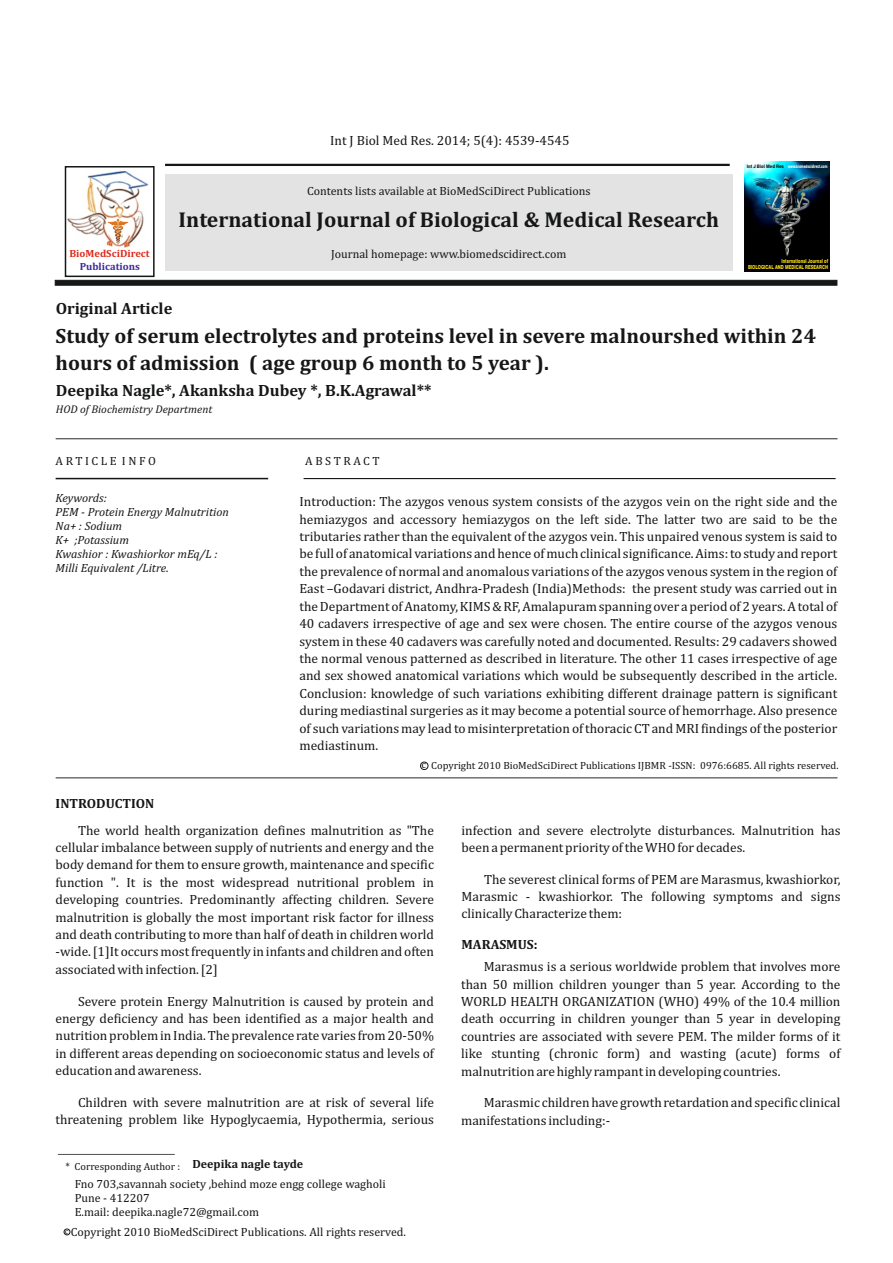
<style>
.page{position:relative;width:893px;height:1263px;background:#fff}
.page>*{position:absolute;margin:0;border:0;box-sizing:border-box;transform-origin:0 0}
.t1{font:700 21.75px "Cambria";color:#151616}
.t2{font:700 21px/27px "Cambria";color:#151616}
.t3{font:700 16.5px "Cambria";color:#151616}
.t4{font:13.5px/17.4px "Cambria";color:#151616;text-align:justify}
.t5{font:700 13.5px "Cambria";color:#151616}
.t6{font:12px/14.1px "Cambria";color:#151616}
.t7{font:italic 12px/14.1px "Cambria";color:#151616}
.t8{font:12px "Cambria";letter-spacing:.215em;color:#151616}
.t9{font:italic 11.25px "Cambria";color:#151616}
.t10{font:10.5px "Cambria";color:#151616}
.t11{font:700 10.5px "Cambria";color:#dd2b1c}
.t12{font:700 10.5px "Cambria";color:#3c2b99}
.t13{font:8.25px "Cambria";color:#151616}
.t14{font:800 5.55px/6.6px "Swiss 721 BT";color:#fbe116;text-align:right;scale:.72 1}
.t15{font:800 4.65px "Swiss 721 BT";color:#fff;scale:.64 1}
.s1{font-size:4.8px;color:#151616}
</style>
<div class="page">
<hr style="left:165px;top:164px;width:565px;height:2px;background:#151616">
<svg style="left:55px;top:280px;width:782px;height:6px"></svg>
<div style="left:165px;top:174px;width:567px;height:96px;background:#e3e3e3"></div>
<hr style="left:56px;top:438px;width:781px;height:1px;background:#151616">
<hr style="left:56px;top:478px;width:212px;height:1px;background:#151616">
<hr style="left:304px;top:478px;width:532px;height:1px;background:#151616">
<div style="left:65px;top:166px;width:90px;height:111px;border:2px solid #151616"></div>
<img style="left:68px;top:171px;width:80px;height:77px">
<svg style="left:108px;top:219px;width:20px;height:25px"></svg>
<img style="left:744px;top:161px;width:85px;height:111px">
<hr style="left:56px;top:777px;width:781px;height:1px;background:#151616">
<div style="left:420px;top:762px;width:8px;height:8px;border:1px solid #151616;border-radius:50%"></div>
<hr style="left:58px;top:1154px;width:117px;height:1px;background:#151616">
<div style="left:64px;top:1228px;width:6px;height:7px;border:1px solid #151616;border-radius:50%"></div>
<p class="t4" style="left:330px;top:132px;width:241px">Int J Biol Med Res. 2014; 5(4): 4539-4545</p>
<p class="t6" style="left:307px;top:184px;width:285px">Contents lists available at BioMedSciDirect Publications</p>
<h1 class="t1" style="left:179px;top:210px;width:542px">International Journal of Biological &amp; Medical Research</h1>
<p class="t15" style="left:747px;top:165px;width:128px"><span class="s1">Int J Biol Med Res</span> www.biomedscidirect.com</p>
<p class="t6" style="left:331px;top:248px;width:237px">Journal homepage: www.biomedscidirect.com</p>
<p class="t11" style="left:69px;top:249px;width:82px">BioMedSciDirect</p>
<p class="t12" style="left:80px;top:262px;width:62px">Publications</p>
<p class="t14" style="left:748px;top:258px;width:113px">International Journal of<br>BIOLOGICAL AND MEDICAL RESEARCH</p>
<p class="t3" style="left:56px;top:301px;width:118px">Original Article</p>
<h2 class="t2" style="left:56px;top:323px;width:762px">Study of serum electrolytes and proteins level in severe malnourshed within 24 hours of admission ( age group 6 month to 5 year ).</h2>
<p class="t3" style="left:56px;top:383px;width:377px">Deepika Nagle*, Akanksha Dubey *, B.K.Agrawal**</p>
<p class="t9" style="left:56px;top:404px;width:158px">HOD of Biochemistry Department</p>
<p class="t8" style="left:56px;top:455px;width:102px">ARTICLE INFO</p>
<p class="t8" style="left:305px;top:455px;width:76px">ABSTRACT</p>
<p class="t7" style="left:56px;top:491px;width:175px">Keywords:<br>PEM - Protein Energy Malnutrition<br>Na+ : Sodium<br>K+ ;Potassium<br>Kwashior : Kwashiorkor mEq/L :<br>Milli Equivalent /Litre.</p>
<p class="t4" style="left:299px;top:494px;width:539px">Introduction: The azygos venous system consists of the azygos vein on the right side and the hemiazygos and accessory hemiazygos on the left side. The latter two are said to be the tributaries rather than the equivalent of the azygos vein. This unpaired venous system is said to be full of anatomical variations and hence of much clinical significance. Aims: to study and report the prevalence of normal and anomalous variations of the azygos venous system in the region of East –Godavari district, Andhra-Pradesh (India)Methods: the present study was carried out in the Department of Anatomy, KIMS &amp; RF, Amalapuram spanning over a period of 2 years. A total of 40 cadavers irrespective of age and sex were chosen. The entire course of the azygos venous system in these 40 cadavers was carefully noted and documented. Results: 29 cadavers showed the normal venous patterned as described in literature. The other 11 cases irrespective of age and sex showed anatomical variations which would be subsequently described in the article.<br>Conclusion: knowledge of such variations exhibiting different drainage pattern is significant during mediastinal surgeries as it may become a potential source of hemorrhage. Also presence of such variations may lead to misinterpretation of thoracic CT and MRI findings of the posterior mediastinum.</p>
<p class="t5" style="left:56px;top:797px;width:100px">INTRODUCTION</p>
<p class="t10" style="left:421px;top:760px;width:418px">c Copyright 2010 BioMedSciDirect Publications IJBMR -ISSN: 0976:6685. All rights reserved.</p>
<p class="t4" style="left:56px;top:822px;width:380px;text-indent:23px">The world health organization defines malnutrition as "The cellular imbalance between supply of nutrients and energy and the body demand for them to ensure growth, maintenance and specific function ". It is the most widespread nutritional problem in developing countries. Predominantly affecting children. Severe malnutrition is globally the most important risk factor for illness and death contributing to more than half of death in children world -wide. [1]It occurs most frequently in infants and children and often associated with infection. [2]</p>
<p class="t4" style="left:56px;top:993px;width:380px;text-indent:23px">Severe protein Energy Malnutrition is caused by protein and energy deficiency and has been identified as a major health and nutrition problem in India. The prevalence rate varies from 20-50% in different areas depending on socioeconomic status and levels of education and awareness.</p>
<p class="t4" style="left:56px;top:1094px;width:380px;text-align:right">Children with severe malnutrition are at risk of several life threatening problem like Hypoglycaemia, Hypothermia, serious</p>
<p class="t10" style="left:66px;top:1161px;width:239px">* Corresponding Author : <sup>Deepika</sup> <sup>nagle</sup> <sup>tayde</sup></p>
<p class="t6" style="left:75px;top:1178px;width:313px">Fno 703,savannah society ,behind moze engg college wagholi<br>Pune - 412207<br>E.mail: deepika.nagle72@gmail.com</p>
<p class="t6" style="left:71px;top:1225px;width:337px">Copyright 2010 BioMedSciDirect Publications. All rights reserved.</p>
<p class="t13" style="left:65px;top:1227px;width:5px">c</p>
<p class="t4" style="left:462px;top:822px;width:380px">infection and severe electrolyte disturbances. Malnutrition has been a permanent priority of the WHO for decades.</p>
<p class="t4" style="left:461px;top:871px;width:380px;text-indent:23px">The severest clinical forms of PEM are Marasmus, kwashiorkor, Marasmic - kwashiorkor. The following symptoms and signs clinically Characterize them:</p>
<p class="t5" style="left:462px;top:939px;width:77px">MARASMUS:</p>
<p class="t4" style="left:461px;top:959px;width:381px;text-indent:23px">Marasmus is a serious worldwide problem that involves more than 50 million children younger than 5 year. According to the WORLD HEALTH ORGANIZATION (WHO) 49% of the 10.4 million death occurring in children younger than 5 year in developing countries are associated with severe PEM. The milder forms of it like stunting (chronic form) and wasting (acute) forms of malnutrition are highly rampant in developing countries.</p>
<p class="t4" style="left:461px;top:1095px;width:381px;text-indent:23px">Marasmic children have growth retardation and specific clinical manifestations including:-</p>
</div>
